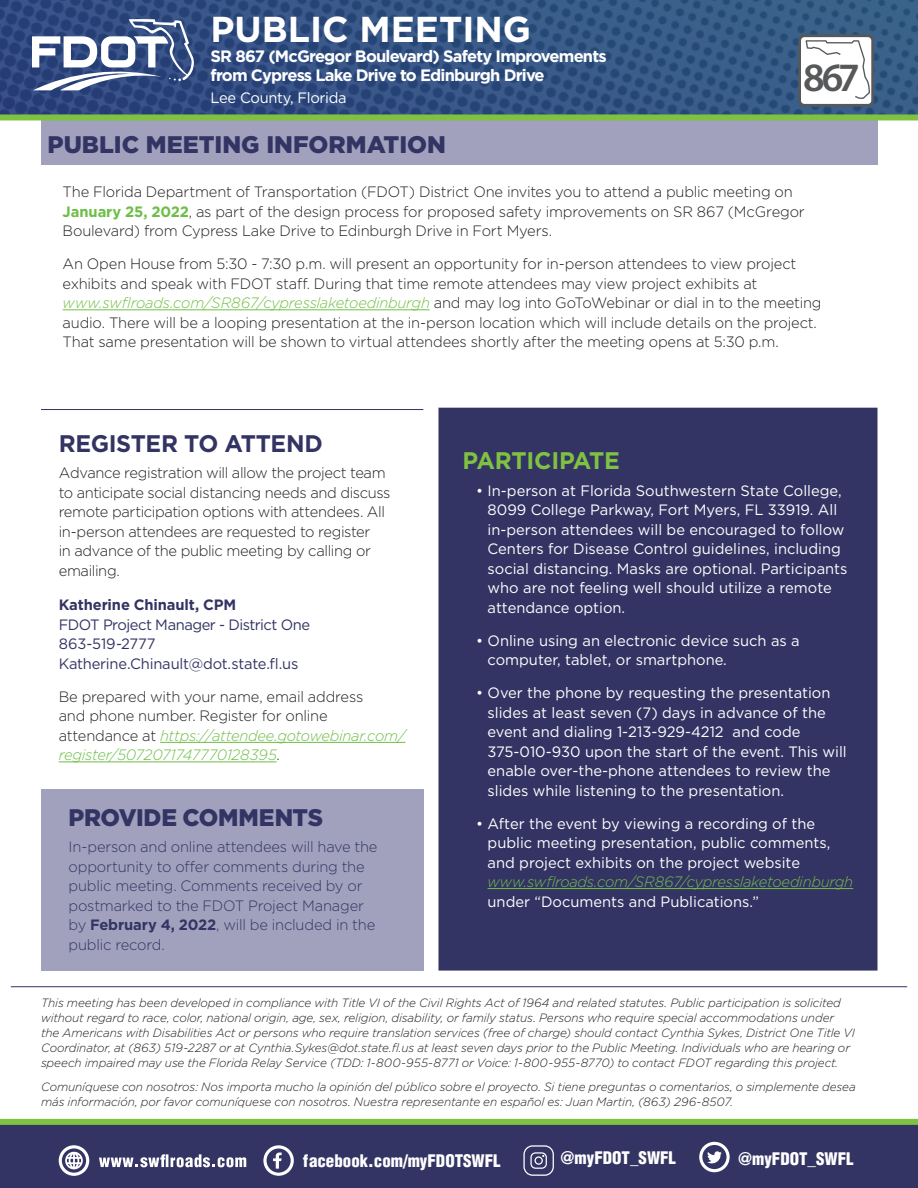
<style>
.page{position:relative;width:918px;height:1188px;background:#fff}
.page>*{position:absolute;margin:0;border:0;box-sizing:border-box;transform-origin:0 0}
.t1{font:600 40.35px "Myriad Pro";color:#57585a}
.t2{font:700 36px "Gotham";color:#fff}
.t3{font:900 24px "Gotham";color:#333463}
.t4{font:700 24px "Gotham";letter-spacing:-.02em;color:#333463}
.t5{font:700 24px "Gotham";letter-spacing:-.01em;color:#7fc241}
.t6{font:900 condensed 16.95px "Helvetica LT Std";color:#fff}
.t7{font:700 16.5px/19.8px "Gotham";letter-spacing:-.05em;color:#fff}
.t8{font:300 15px/19.5px "Gotham";letter-spacing:-.02em;color:#231f20}
.t9{font:15px/19.5px "Gotham";color:#fff}
.t10{font:300 15px/19.5px "Gotham";letter-spacing:-.015em;color:#333463}
.t11{font:15px/19.5px "Gotham";letter-spacing:-.02em;color:#333463}
.t12{font:15px "Gotham";letter-spacing:-.02em;color:#fff}
.t13{font:italic 300 12px/15px "Gotham";letter-spacing:-.01em;color:#231f20}
.s1{font-weight:700;color:#6dbe47}
.s2{font-style:italic;color:#71bf45}
.s3{font-weight:700}
.s4{font-style:italic;color:#6dbe46}
.s5{font-weight:300;font-style:italic;color:#71bf45}
</style>
<div class="page">
<div style="left:438px;top:408px;width:440px;height:563px;background:#333463;border:2px solid #333463"></div>
<hr style="left:63px;top:309px;width:201px;height:1px;background:#71bf45">
<hr style="left:264px;top:309px;width:166px;height:1px;background:#71bf45">
<hr style="left:160px;top:742px;width:245px;height:1px;background:#6dbe46">
<hr style="left:59px;top:762px;width:218px;height:1px;background:#6dbe46">
<div style="left:41px;top:789px;width:382px;height:182px;background:#a1a1bd"></div>
<img style="left:0;top:0;width:918px;height:114px">
<div style="left:41px;top:120px;width:837px;height:45px;background:#a1a1bd"></div>
<div style="left:0;top:1123px;width:918px;height:65px;background:#333463"></div>
<div style="left:0;top:114px;width:918px;height:6px;background:#7fc241"></div>
<div style="left:0;top:1119px;width:918px;height:6px;background:#7fc241"></div>
<hr style="left:488px;top:888px;width:199px;height:1px;background:#71bf45">
<hr style="left:687px;top:888px;width:166px;height:1px;background:#71bf45">
<hr style="left:11px;top:986px;width:896px;height:1px;background:#333463">
<hr style="left:41px;top:409px;width:382px;height:1px;background:#333463">
<svg style="left:263px;top:1145px;width:31px;height:31px"></svg>
<svg style="left:59px;top:1145px;width:30px;height:31px"></svg>
<svg style="left:523px;top:1145px;width:31px;height:31px"></svg>
<svg style="left:699px;top:1142px;width:31px;height:30px"></svg>
<svg style="left:99px;top:1154px;width:147px;height:13px"></svg>
<svg style="left:32px;top:19px;width:162px;height:71px"></svg>
<div style="left:800px;top:36px;width:73px;height:69px;background:#fff;border-radius:5px"></div>
<div style="left:798px;top:34px;width:76px;height:72px;border:3px solid #57585a;border-radius:5px"></div>
<svg style="left:805px;top:40px;width:66px;height:60px"></svg>
<p class="t2" style="left:211px;top:5px;width:322px">PUBLIC MEETING</p>
<p class="t7" style="left:211px;top:46px;width:398px">SR 867 (McGregor Boulevard) Safety Improvements from Cypress Lake Drive to Edinburgh Drive</p>
<p class="t12" style="left:211px;top:88px;width:138px">Lee County, Florida</p>
<p class="t3" style="left:48px;top:128px;width:400px">PUBLIC MEETING INFORMATION</p>
<p class="t1" style="left:803px;top:51px;width:58px">867</p>
<p class="t8" style="left:63px;top:182px;width:744px">The Florida Department of Transportation (FDOT) District One invites you to attend a public meeting on<br><span class="s1">January 25, 2022</span>, as part of the design process for proposed safety improvements on SR 867 (McGregor<br>Boulevard) from Cypress Lake Drive to Edinburgh Drive in Fort Myers.</p>
<p class="t8" style="left:63px;top:254px;width:760px">An Open House from 5:30 - 7:30 p.m. will present an opportunity for in-person attendees to view project exhibits and speak with FDOT staff. During that time remote attendees may view project exhibits at <span class="s2">www.swflroads.com/SR867/cypresslaketoedinburgh</span> and may log into GoToWebinar or dial in to the meeting audio. There will be a looping presentation at the in-person location which will include details on the project.<br>That same presentation will be shown to virtual attendees shortly after the meeting opens at 5:30 p.m.</p>
<p class="t4" style="left:59px;top:428px;width:266px">REGISTER TO ATTEND</p>
<p class="t8" style="left:59px;top:463px;width:333px">Advance registration will allow the project team to anticipate social distancing needs and discuss remote participation options with attendees. All in-person attendees are requested to register<br>in advance of the public meeting by calling or emailing.</p>
<p class="t11" style="left:59px;top:595px;width:253px"><span class="s3">Katherine Chinault, CPM<br></span>FDOT Project Manager - District One<br>863-519-2777<br>Katherine.Chinault@dot.state.fl.us</p>
<p class="t8" style="left:59px;top:686px;width:348px">Be prepared with your name, email address<br>and phone number. Register for online attendance at <span class="s4">https://attendee.gotowebinar.com/ register/5072071747770128395</span>.</p>
<p class="t3" style="left:69px;top:801px;width:256px">PROVIDE COMMENTS</p>
<p class="t10" style="left:69px;top:837px;width:310px">In-person and online attendees will have the opportunity to offer comments during the public meeting. Comments received by or postmarked to the FDOT Project Manager by <span class="s3">February 4, 2022</span>, will be included in the public record.</p>
<p class="t5" style="left:463px;top:445px;width:159px">PARTICIPATE</p>
<p class="t9" style="left:488px;top:480px;width:361px;text-indent:-11px">• In-person at Florida Southwestern State College, 8099 College Parkway, Fort Myers, FL 33919. All in-person attendees will be encouraged to follow Centers for Disease Control guidelines, including social distancing. Masks are optional. Participants who are not feeling well should utilize a remote attendance option.</p>
<p class="t9" style="left:488px;top:630px;width:314px;text-indent:-11px">• Online using an electronic device such as a computer, tablet, or smartphone.</p>
<p class="t9" style="left:488px;top:683px;width:361px;text-indent:-11px">• Over the phone by requesting the presentation slides at least seven (7) days in advance of the event and dialing 1-213-929-4212 and code 375-010-930 upon the start of the event. This will enable over-the-phone attendees to review the slides while listening to the presentation.</p>
<p class="t9" style="left:488px;top:813px;width:367px;text-indent:-11px">• After the event by viewing a recording of the public meeting presentation, public comments, and project exhibits on the project website <span class="s5">www.swflroads.com/SR867/cypresslaketoedinburgh </span>under “Documents and Publications.”</p>
<p class="t13" style="left:41px;top:995px;width:816px">This meeting has been developed in compliance with Title VI of the Civil Rights Act of 1964 and related statutes. Public participation is solicited without regard to race, color, national origin, age, sex, religion, disability, or family status. Persons who require special accommodations under the Americans with Disabilities Act or persons who require translation services (free of charge) should contact Cynthia Sykes, District One Title VI Coordinator, at (863) 519-2287 or at Cynthia.Sykes@dot.state.fl.us at least seven days prior to the Public Meeting. Individuals who are hearing or speech impaired may use the Florida Relay Service (TDD: 1-800-955-8771 or Voice: 1-800-955-8770) to contact FDOT regarding this project.</p>
<p class="t13" style="left:41px;top:1079px;width:816px">Comuníquese con nosotros: Nos importa mucho la opinión del público sobre el proyecto. Si tiene preguntas o comentarios, o simplemente desea más información, por favor comuníquese con nosotros. Nuestra representante en español es: Juan Martin, (863) 296-8507.</p>
<p class="t6" style="left:303px;top:1150px;width:199px">facebook.com/myFDOTSWFL</p>
<p class="t6" style="left:561px;top:1148px;width:117px">@myFDOT_SWFL</p>
<p class="t6" style="left:738px;top:1148px;width:117px">@myFDOT_SWFL</p>
</div>
